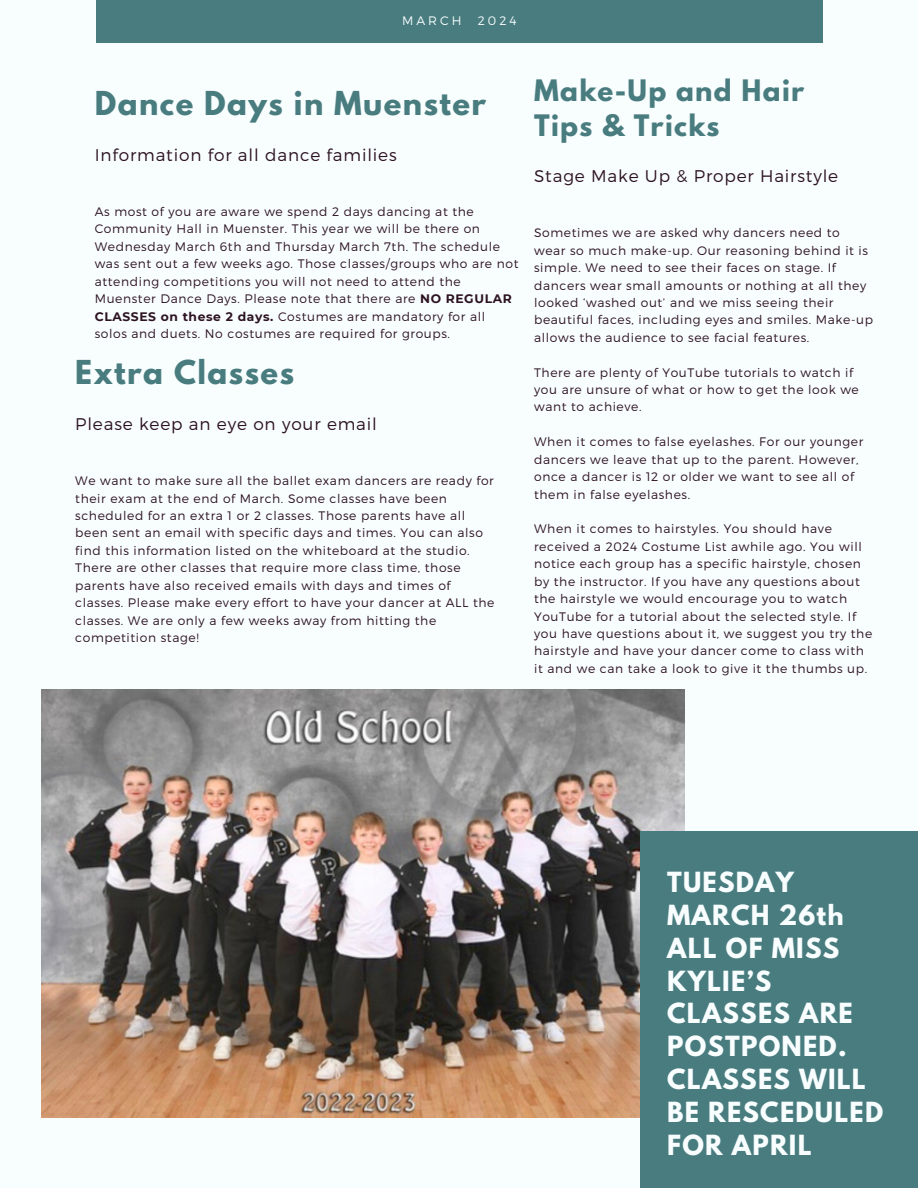
<style>
.page{position:relative;width:918px;height:1188px;background:#f8fdfe}
.page>*{position:absolute;margin:0;border:0;box-sizing:border-box;transform-origin:0 0}
.t1{font:700 29.25px "League Spartan";letter-spacing:.05em;color:#497c7f}
.t2{font:700 26.25px/34.8px "League Spartan";letter-spacing:.05em;color:#497c7f}
.t3{font:700 24.6px/32.8px "League Spartan";letter-spacing:.05em;color:#f8fdfe}
.t4{font:300 16.95px "Montserrat";letter-spacing:.05em;color:#2c1320}
.t5{font:300 12.3px/17.4px "Montserrat";letter-spacing:.05em;color:#2c1320}
.t6{font:300 12.3px "Montserrat";letter-spacing:.25em;color:#f8fdfe}
.s1{font-weight:700}
</style>
<div class="page">
<div style="left:96px;top:0;width:727px;height:43px;background:#497c7f"></div>
<img style="left:41px;top:690px;width:644px;height:427px">
<div style="left:641px;top:831px;width:277px;height:357px;background:#497c7f"></div>
<p class="t6" style="left:402px;top:13px;width:61px">MARCH</p>
<p class="t6" style="left:478px;top:13px;width:41px">2024</p>
<h1 class="t1" style="left:95px;top:88px;width:393px">Dance Days in Muenster</h1>
<h3 class="t4" style="left:95px;top:144px;width:303px">Information for all dance families</h3>
<h4 class="t5" style="left:95px;top:202px;width:425px">As most of you are aware we spend 2 days dancing at the Community Hall in Muenster. This year we will be there on Wednesday March 6th and Thursday March 7th. The schedule was sent out a few weeks ago. Those classes/groups who are not attending competitions you will not need to attend the Muenster Dance Days. Please note that there are <span class="s1">NO REGULAR CLASSES on these 2 days.</span> Costumes are mandatory for all solos and duets. No costumes are required for groups.</h4>
<h3 class="t1" style="left:75px;top:358px;width:220px">Extra Classes</h3>
<p class="t4" style="left:75px;top:413px;width:303px">Please keep an eye on your email</p>
<h1 class="t5" style="left:75px;top:471px;width:421px">We want to make sure all the ballet exam dancers are ready for their exam at the end of March. Some classes have been scheduled for an extra 1 or 2 classes. Those parents have all been sent an email with specific days and times. You can also find this information listed on the whiteboard at the studio.<br>There are other classes that require more class time, those parents have also received emails with days and times of classes. Please make every effort to have your dancer at ALL the classes. We are only a few weeks away from hitting the competition stage!</h1>
<p class="t2" style="left:534px;top:77px;width:272px">Make-Up and Hair<br>Tips &amp; Tricks</p>
<p class="t4" style="left:534px;top:165px;width:306px">Stage Make Up &amp; Proper Hairstyle</p>
<h2 class="t5" style="left:534px;top:224px;width:340px">Sometimes we are asked why dancers need to wear so much make-up. Our reasoning behind it is simple. We need to see their faces on stage. If dancers wear small amounts or nothing at all they looked ‘washed out’ and we miss seeing their beautiful faces, including eyes and smiles. Make-up allows the audience to see facial features.</h2>
<h3 class="t5" style="left:534px;top:363px;width:326px">There are plenty of YouTube tutorials to watch if you are unsure of what or how to get the look we want to achieve.</h3>
<p class="t5" style="left:534px;top:433px;width:331px">When it comes to false eyelashes. For our younger dancers we leave that up to the parent. However, once a dancer is 12 or older we want to see all of them in false eyelashes.</p>
<p class="t5" style="left:534px;top:520px;width:340px">When it comes to hairstyles. You should have received a 2024 Costume List awhile ago. You will notice each group has a specific hairstyle, chosen by the instructor. If you have any questions about the hairstyle we would encourage you to watch YouTube for a tutorial about the selected style. If you have questions about it, we suggest you try the hairstyle and have your dancer come to class with it and we can take a look to give it the thumbs up.</p>
<p class="t3" style="left:667px;top:869px;width:218px">TUESDAY<br>MARCH 26th<br>ALL OF MISS<br>KYLIE’S<br>CLASSES ARE<br>POSTPONED.<br>CLASSES WILL<br>BE RESCEDULED<br>FOR APRIL</p>
</div>
